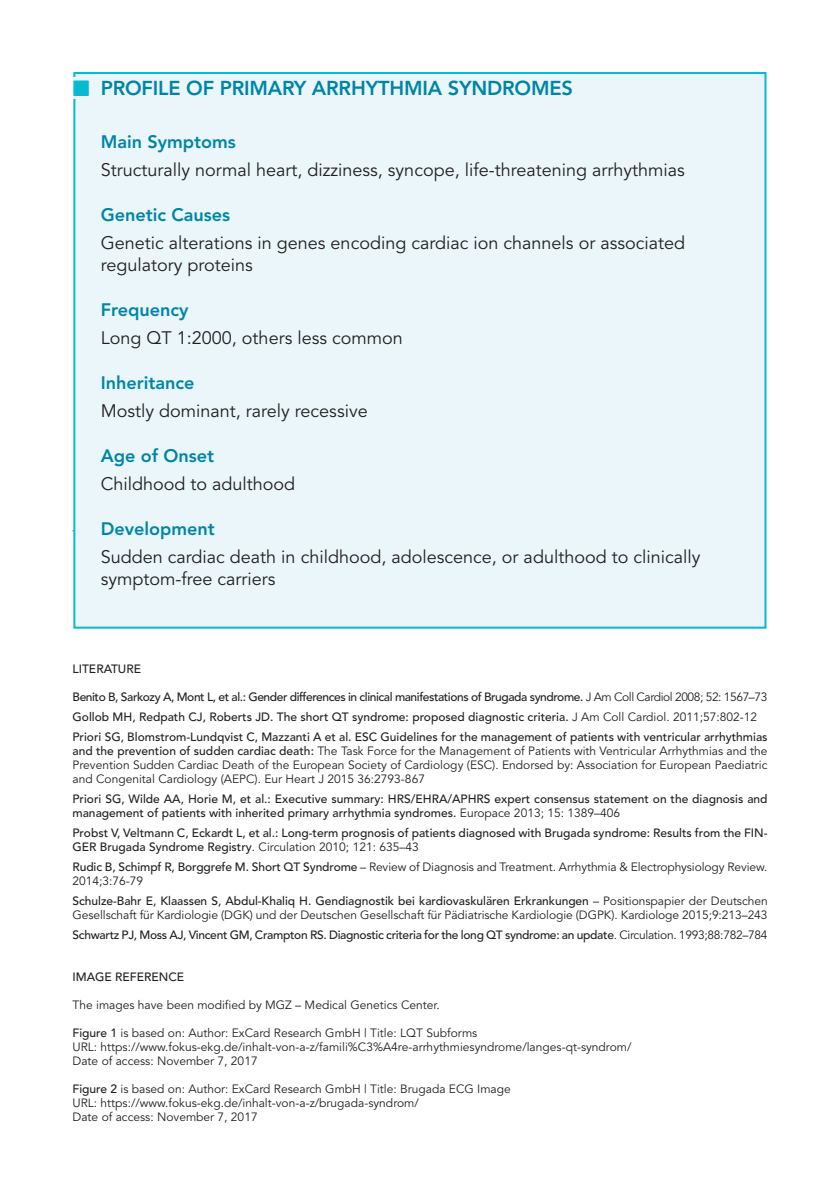
<style>
.page{position:relative;width:840px;height:1191px;background:#fff}
.page>*{position:absolute;margin:0;border:0;box-sizing:border-box;transform-origin:0 0}
.t1{font:800 20px "Avenir";letter-spacing:-.01em;color:#0085a7}
.t2{font:18px/22px "Avenir";color:#231f20}
.t3{font:800 18px "Avenir";color:#0085a7}
.t4{font:12px/14px "Avenir";color:#231f20}
.t5{font:500 12px/20px "Avenir";color:#231f20}
.t6{font:500 12px "Avenir";letter-spacing:-.025em;color:#231f20}
.s1{font-family:"Guifxv 2 Transports";font-weight:400;font-size:22px;color:#05bad1}
.s2{font-weight:400}
.s3{font-weight:500}
</style>
<div class="page">
<hr style="left:72px;top:530px;width:693px;height:1px;background:#0085a7">
<div style="left:75px;top:74px;width:689px;height:552px;background:#eaf6f9"></div>
<div style="left:73px;top:77px;width:20px;height:22px;background:#eaf6f9"></div>
<h1 class="t1" style="left:72px;top:73px;width:502px"><span class="s1">3</span> PROFILE OF PRIMARY ARRHYTHMIA SYNDROMES</h1>
<h2 class="t3" style="left:101px;top:128px;width:136px">Main Symptoms</h2>
<h2 class="t2" style="left:101px;top:159px;width:585px">Structurally normal heart, dizziness, syncope, life-threatening arrhythmias</h2>
<h2 class="t3" style="left:101px;top:201px;width:131px">Genetic Causes</h2>
<h2 class="t2" style="left:101px;top:232px;width:585px">Genetic alterations in genes encoding cardiac ion channels or associated regulatory proteins</h2>
<h2 class="t3" style="left:101px;top:296px;width:89px">Frequency</h2>
<h2 class="t2" style="left:101px;top:327px;width:303px">Long QT 1:2000, others less common</h2>
<h2 class="t3" style="left:101px;top:369px;width:95px">Inheritance</h2>
<h2 class="t2" style="left:101px;top:400px;width:268px">Mostly dominant, rarely recessive</h2>
<h2 class="t3" style="left:101px;top:442px;width:115px">Age of Onset</h2>
<h2 class="t2" style="left:101px;top:473px;width:196px">Childhood to adulthood</h2>
<h2 class="t3" style="left:101px;top:515px;width:115px">Development</h2>
<h2 class="t2" style="left:101px;top:546px;width:601px">Sudden cardiac death in childhood, adolescence, or adulthood to clinically symptom-free carriers</h2>
<p class="t5" style="left:72px;top:658px;width:70px">LITERATURE</p>
<p class="t5" style="left:72px;top:686px;width:696px">Benito B, Sarkozy A, Mont L, et al.: Gender differences in clinical manifestations of Brugada syndrome. <span class="s2">J Am Coll Cardiol 2008; 52: 1567–73<br></span>Gollob MH, Redpath CJ, Roberts JD. The short QT syndrome: proposed diagnostic criteria. <span class="s2">J Am Coll Cardiol. 2011;57:802-12<br></span>Priori SG, Blomstrom-Lundqvist C, Mazzanti A et al. ESC Guidelines for the management of patients with ventricular arrhythmias</p>
<p class="t4" style="left:72px;top:744px;width:696px;text-align:justify"><span class="s3">and the prevention of sudden cardiac death:</span> The Task Force for the Management of Patients with Ventricular Arrhythmias and the Prevention Sudden Cardiac Death of the European Society of Cardiology (ESC). Endorsed by: Association for European Paediatric and Congenital Cardiology (AEPC). Eur Heart J 2015 36:2793-867</p>
<p class="t5" style="left:72px;top:791px;width:696px;line-height:14px">Priori SG, Wilde AA, Horie M, et al.: Executive summary: HRS/EHRA/APHRS expert consensus statement on the diagnosis and management of patients with inherited primary arrhythmia syndromes. <span class="s2">Europace 2013; 15: 1389–406</span></p>
<p class="t5" style="left:72px;top:825px;width:696px;line-height:14px">Probst V, Veltmann C, Eckardt L, et al.: Long-term prognosis of patients diagnosed with Brugada syndrome: Results from the FIN-<br>GER Brugada Syndrome Registry<span class="s2">. Circulation 2010; 121: 635–43</span></p>
<p class="t4" style="left:72px;top:860px;width:696px"><span class="s3">Rudic B, Schimpf R, Borggrefe M. Short QT Syndrome</span> – Review of Diagnosis and Treatment. Arrhythmia &amp; Electrophysiology Review.<br>2014;3:76-79</p>
<p class="t4" style="left:72px;top:894px;width:696px"><span class="s3">Schulze-Bahr E, Klaassen S, Abdul-Khaliq H. Gendiagnostik bei kardiovaskulären Erkrankungen</span> – Positionspapier der Deutschen<br>Gesellschaft für Kardiologie (DGK) und der Deutschen Gesellschaft für Pädiatrische Kardiologie (DGPK). Kardiologe 2015;9:213–243</p>
<p class="t6" style="left:72px;top:924px;width:696px">Schwartz PJ, Moss AJ, Vincent GM, Crampton RS. Diagnostic criteria for the long QT syndrome: an update<span class="s2">. Circulation. 1993;88:782–784</span></p>
<p class="t5" style="left:72px;top:966px;width:113px">IMAGE REFERENCE</p>
<p class="t4" style="left:72px;top:998px;width:368px">The images have been modified by MGZ – Medical Genetics Center.</p>
<p class="t4" style="left:72px;top:1026px;width:560px"><span class="s3">Figure 1</span> is based on: Author: ExCard Research GmbH | Title: LQT Subforms<br>URL: https://www.fokus-ekg.de/inhalt-von-a-z/famili%C3%A4re-arrhythmiesyndrome/langes-qt-syndrom/<br>Date of access: November 7, 2017</p>
<p class="t4" style="left:72px;top:1082px;width:439px"><span class="s3">Figure 2</span> is based on: Author: ExCard Research GmbH | Title: Brugada ECG Image<br>URL: https://www.fokus-ekg.de/inhalt-von-a-z/brugada-syndrom/<br>Date of access: November 7, 2017</p>
</div>
